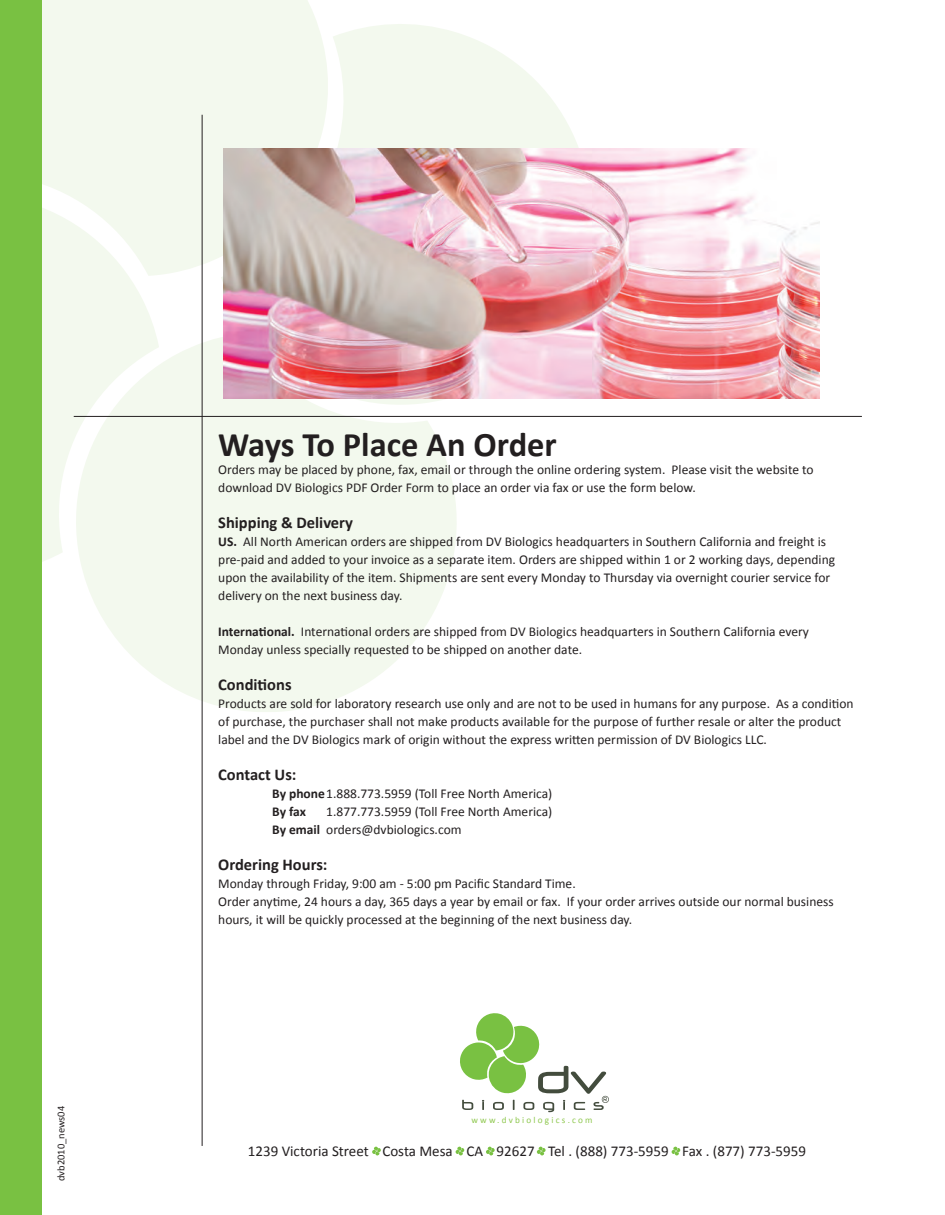
<style>
.page{position:relative;width:945px;height:1215px;background:#fff}
.page>*{position:absolute;margin:0;border:0;box-sizing:border-box;transform-origin:0 0}
.t1{font:700 34.5px "Calibri";color:#231f20}
.t2{font:700 16.5px "Calibri";color:#231f20}
.t3{font:15px "Calibri";color:#231f20}
.t4{font:13.5px/18px "Calibri";color:#231f20}
.t5{font:10.5px "Calibri";color:#231f20}
.t6{font:9.15px "Calibri";letter-spacing:.24em;color:#8fc84f}
.s1{font-weight:700}
</style>
<div class="page">
<svg style="left:221px;top:24px;width:358px;height:310px;fill:#f3f9ee"></svg>
<div style="left:42px;top:0;width:291px;height:276px;background:#f3f9ee"></div>
<svg style="left:86px;top:334px;width:378px;height:378px;fill:#f3f9ee"></svg>
<svg style="left:42px;top:194px;width:117px;height:388px;fill:#f3f9ee"></svg>
<div style="left:0;top:0;width:42px;height:1215px;background:#79c142"></div>
<hr style="left:74px;top:416px;width:788px;height:1px;background:#231f20">
<hr style="left:202px;top:115px;width:1px;height:1031px;background:#231f20">
<svg style="left:460px;top:1013px;width:149px;height:99px"></svg>
<svg style="left:372px;top:1147px;width:9px;height:8px"></svg>
<svg style="left:456px;top:1147px;width:8px;height:8px"></svg>
<svg style="left:486px;top:1147px;width:9px;height:8px"></svg>
<svg style="left:537px;top:1147px;width:9px;height:8px"></svg>
<svg style="left:672px;top:1147px;width:8px;height:8px"></svg>
<img style="left:224px;top:148px;width:596px;height:251px">
<h1 class="t1" style="left:218px;top:424px;width:340px">Ways To Place An Order</h1>
<p class="t4" style="left:218px;top:460px;width:597px">Orders may be placed by phone, fax, email or through the online ordering system. Please visit the website to download DV Biologics PDF Order Form to place an order via fax or use the form below.</p>
<p class="t2" style="left:218px;top:513px;width:136px">Shipping &amp; Delivery</p>
<p class="t4" style="left:218px;top:532px;width:618px"><span class="s1">US.</span> All North American orders are shipped from DV Biologics headquarters in Southern California and freight is pre-paid and added to your invoice as a separate item. Orders are shipped within 1 or 2 working days, depending upon the availability of the item. Shipments are sent every Monday to Thursday via overnight courier service for delivery on the next business day.</p>
<p class="t4" style="left:218px;top:622px;width:592px"><span class="s1">International.</span> International orders are shipped from DV Biologics headquarters in Southern California every<br>Monday unless specially requested to be shipped on another date.</p>
<p class="t2" style="left:218px;top:675px;width:75px">Conditions</p>
<p class="t4" style="left:218px;top:694px;width:637px">Products are sold for laboratory research use only and are not to be used in humans for any purpose. As a condition of purchase, the purchaser shall not make products available for the purpose of further resale or alter the product label and the DV Biologics mark of origin without the express written permission of DV Biologics LLC.</p>
<p class="t2" style="left:218px;top:765px;width:80px">Contact Us:</p>
<p class="t4" style="left:272px;top:784px;width:282px"><span class="s1">By phone</span>1.888.773.5959 (Toll Free North America)<br><span class="s1">By fax</span></p>
<p class="t4" style="left:272px;top:802px;width:282px;text-indent:54px">1.877.773.5959 (Toll Free North America)<br><span class="s1">By email</span> orders@dvbiologics.com</p>
<p class="t2" style="left:218px;top:855px;width:111px">Ordering Hours:</p>
<p class="t4" style="left:218px;top:874px;width:617px">Monday through Friday, 9:00 am - 5:00 pm Pacific Standard Time.<br>Order anytime, 24 hours a day, 365 days a year by email or fax. If your order arrives outside our normal business hours, it will be quickly processed at the beginning of the next business day.</p>
<p class="t5" style="left:55px;top:1181px;width:77px;rotate:-90deg">dvb2010_news04</p>
<p class="t6" style="left:471px;top:1114px;width:123px">www.dvbiologics.com</p>
<p class="t3" style="left:248px;top:1141px;width:560px">1239 Victoria Street Costa Mesa CA 92627 Tel . (888) 773-5959 Fax . (877) 773-5959</p>
</div>
